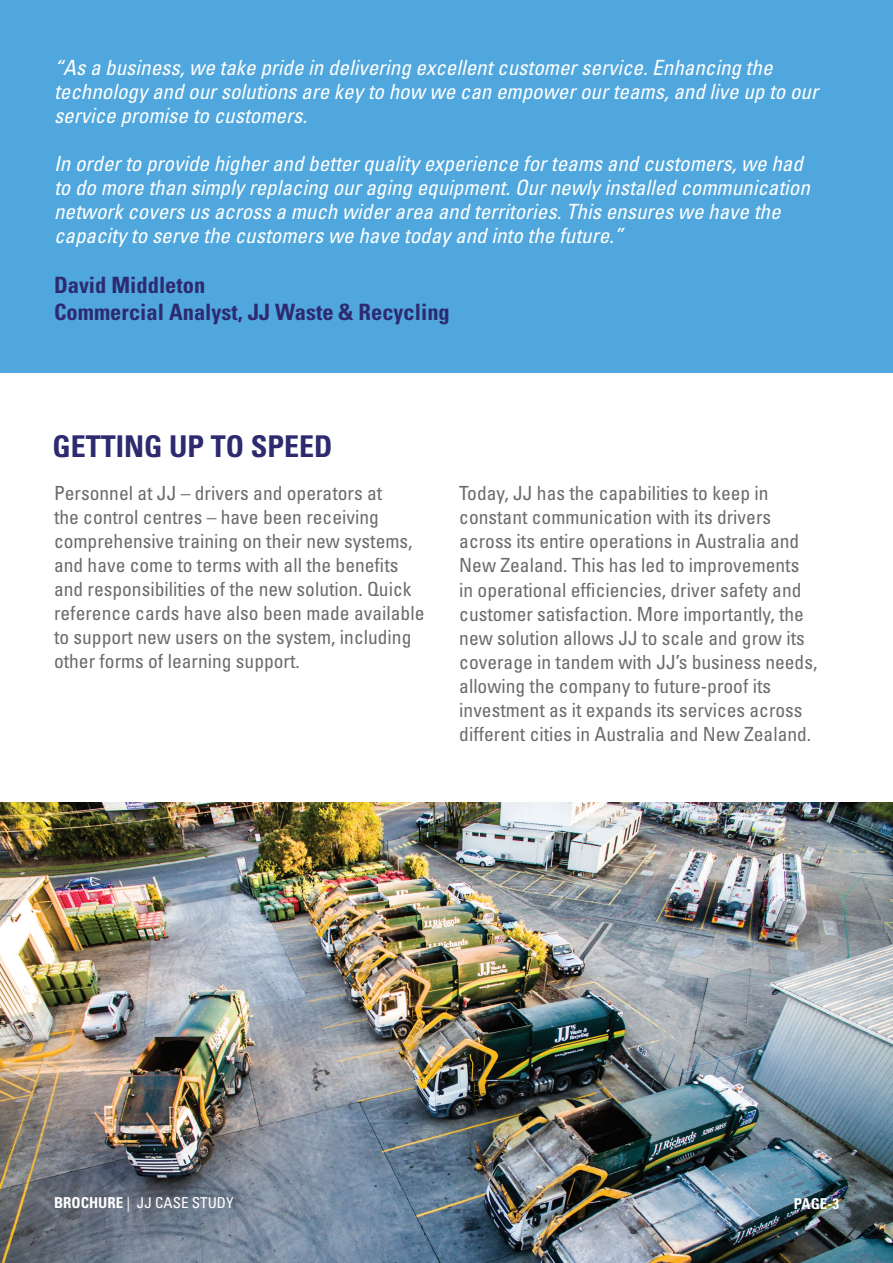
<style>
.page{position:relative;width:893px;height:1263px;background:#fff}
.page>*{position:absolute;margin:0;border:0;box-sizing:border-box;transform-origin:0 0}
.t1{font:700 condensed 30px "Univers LT Std";color:#2d2a70}
.t2{font:700 condensed 22.5px/27px "Univers LT Std";color:#2d2a70}
.t3{font:italic condensed 21px/24px "Univers LT Std";color:#fff}
.t4{font:condensed 19.5px/24px "Univers LT Std";color:#6b6b6c}
.t5{font:condensed 15px "Univers LT Std";color:#fff}
.t6{font:700 condensed 15px "Univers LT Std";color:#fff}
.s1{font-weight:700}
</style>
<div class="page">
<div style="left:0;top:0;width:893px;height:372px;background:#50a7dd"></div>
<img style="left:0;top:803px;width:893px;height:460px">
<p class="t3" style="left:54px;top:56px;width:765px">“As a business, we take pride in delivering excellent customer service. Enhancing the technology and our solutions are key to how we can empower our teams, and live up to our service promise to customers.</p>
<p class="t3" style="left:54px;top:152px;width:757px">In order to provide higher and better quality experience for teams and customers, we had to do more than simply replacing our aging equipment. Our newly installed communication network covers us across a much wider area and territories. This ensures we have the capacity to serve the customers we have today and into the future.”</p>
<p class="t2" style="left:54px;top:271px;width:397px">David Middleton<br>Commercial Analyst, JJ Waste &amp; Recycling</p>
<h1 class="t1" style="left:52px;top:428px;width:282px">GETTING UP TO SPEED</h1>
<p class="t4" style="left:54px;top:481px;width:372px">Personnel at JJ – drivers and operators at<br>the control centres – have been receiving comprehensive training on their new systems, and have come to terms with all the benefits and responsibilities of the new solution. Quick reference cards have also been made available to support new users on the system, including other forms of learning support.</p>
<p class="t4" style="left:459px;top:481px;width:360px">Today, JJ has the capabilities to keep in constant communication with its drivers across its entire operations in Australia and New Zealand. This has led to improvements in operational efficiencies, driver safety and customer satisfaction. More importantly, the new solution allows JJ to scale and grow its coverage in tandem with JJ’s business needs, allowing the company to future-proof its investment as it expands its services across different cities in Australia and New Zealand.</p>
<p class="t5" style="left:54px;top:1193px;width:181px"><span class="s1">BROCHURE</span> | JJ CASE STUDY</p>
<p class="t6" style="left:794px;top:1195px;width:47px">PAGE-3</p>
</div>
